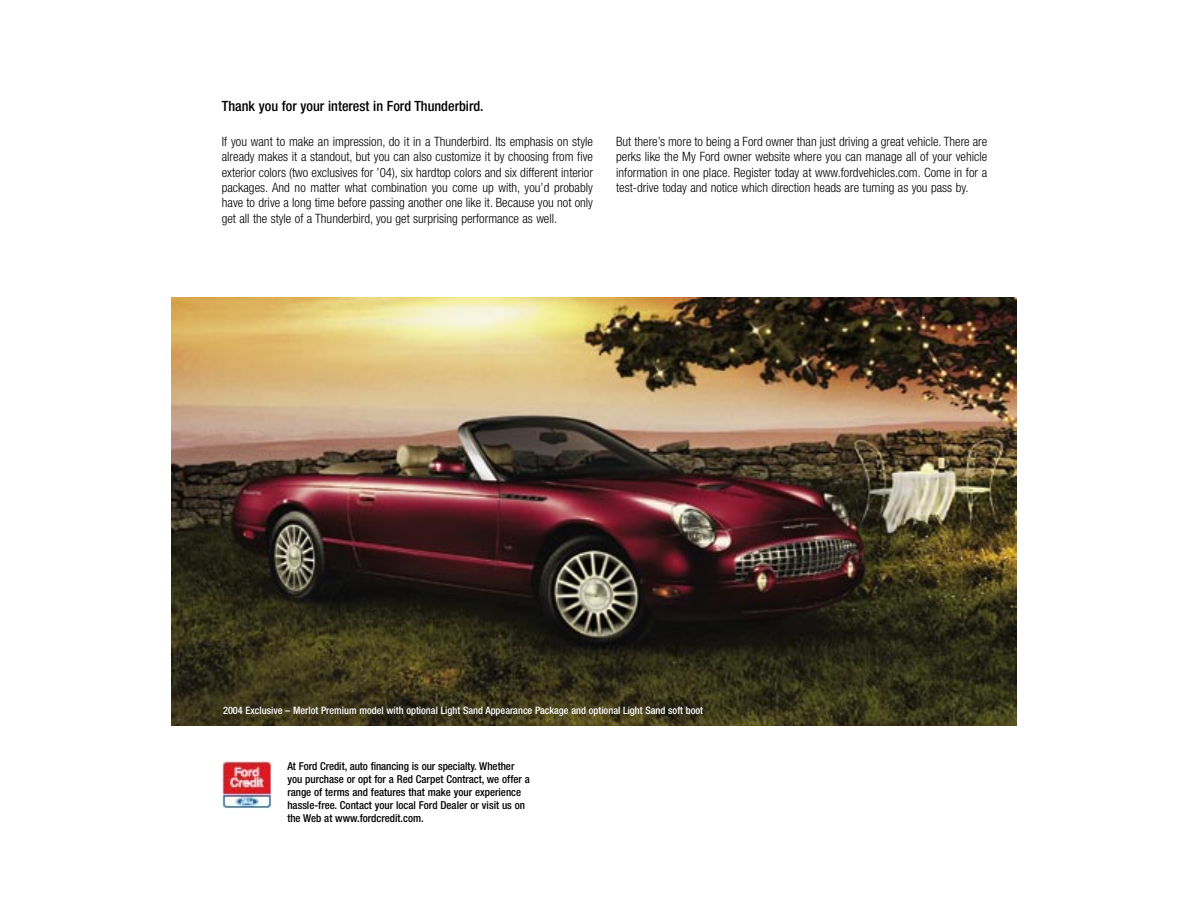
<style>
.page{position:relative;width:1188px;height:918px;background:#fff}
.page>*{position:absolute;margin:0;border:0;box-sizing:border-box;transform-origin:0 0}
.Letter_Personalization{font:500 condensed 14.1px "Helvetica Neue";color:#000}
.Letter_Copy{font:300 condensed 12.9px/15.5px "Helvetica Neue";color:#000;text-align:justify}
.t1{font:500 condensed 10.95px/12.9px "Helvetica Neue";color:#000}
.Captions{font:500 condensed 10.35px "Helvetica Neue";color:#fff}
</style>
<div class="page">
<img style="left:172px;top:298px;width:845px;height:428px">
<img style="left:222px;top:762px;width:49px;height:46px">
<p class="Letter_Personalization" style="left:222px;top:98px;width:263px">Thank you for your interest in Ford Thunderbird.</p>
<p class="Letter_Copy" style="left:222px;top:133px;width:373px">If you want to make an impression, do it in a Thunderbird. Its emphasis on style already makes it a standout, but you can also customize it by choosing from five exterior colors (two exclusives for ’04), six hardtop colors and six different interior packages. And no matter what combination you come up with, you’d probably have to drive a long time before passing another one like it. Because you not only get all the style of a Thunderbird, you get surprising performance as well.</p>
<p class="Letter_Copy" style="left:616px;top:133px;width:373px">But there’s more to being a Ford owner than just driving a great vehicle. There are perks like the My Ford owner website where you can manage all of your vehicle information in one place. Register today at www.fordvehicles.com. Come in for a test-drive today and notice which direction heads are turning as you pass by.</p>
<p class="Captions" style="left:223px;top:704px;width:482px">2004 Exclusive – Merlot Premium model with optional Light Sand Appearance Package and optional Light Sand soft boot</p>
<p class="t1" style="left:287px;top:760px;width:244px">At Ford Credit, auto financing is our specialty. Whether you purchase or opt for a Red Carpet Contract, we offer a range of terms and features that make your experience hassle-free. Contact your local Ford Dealer or visit us on the Web at www.fordcredit.com.</p>
</div>
